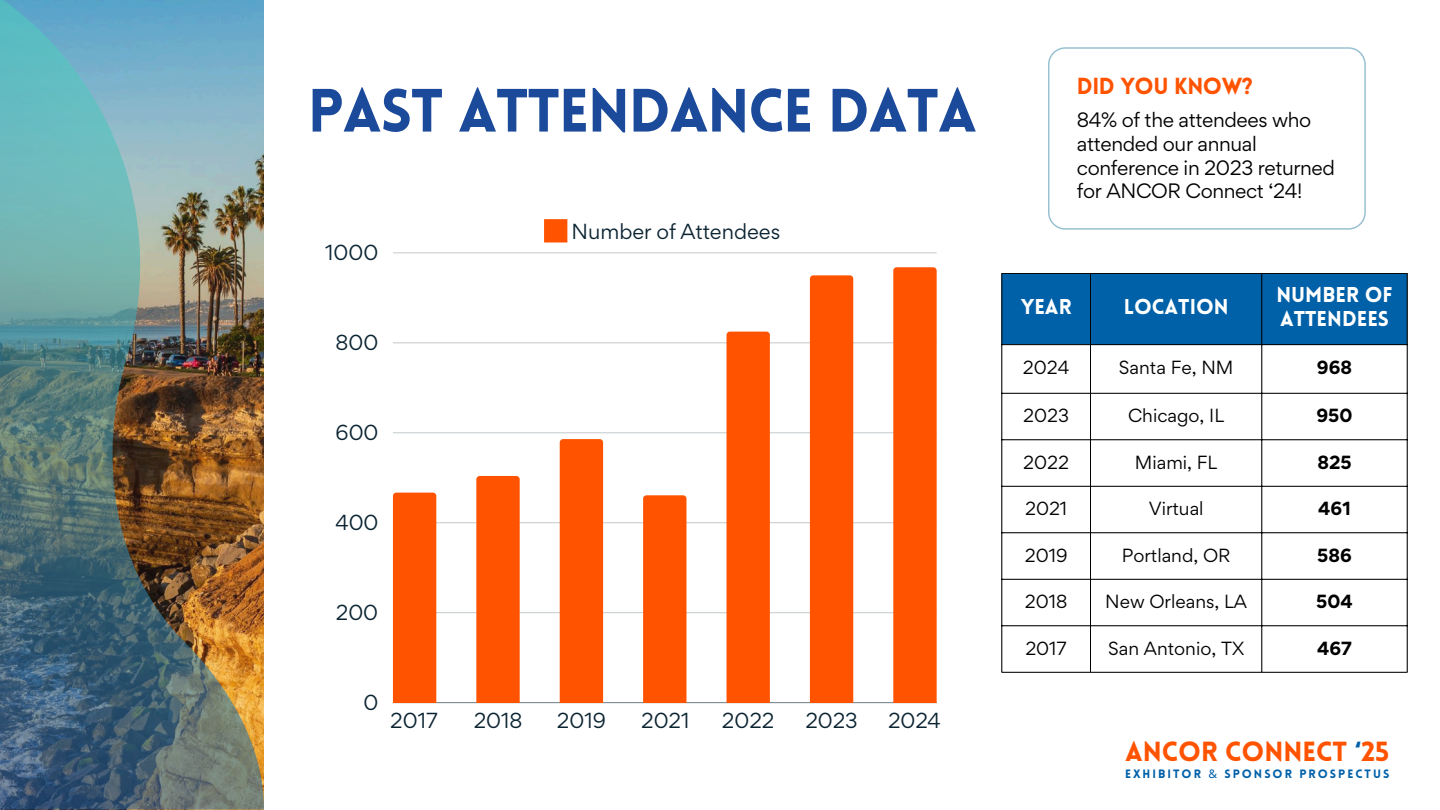
<style>
.page{position:relative;width:1440px;height:810px;background:#fff}
.page>*{position:absolute;margin:0;border:0;box-sizing:border-box;transform-origin:0 0}
.t1{font:900 59.8px "Lovelo";letter-spacing:-.02em;color:#1b4a9b}
.t2{font:900 27.1px "Lovelo";color:#ff5300}
.t3{font:900 22.7px "Lovelo";letter-spacing:-.02em;color:#ff5300}
.t4{font:900 21px/23.2px "Lovelo";color:#fff}
.t5{font:19.4px "Gordita";color:#0b2432}
.t6{font:18.6px/23.5px "Gordita";letter-spacing:-.02em;color:#000}
.t7{font:17px "Gordita";color:#000}
.t8{font:700 17px "Gordita";color:#000}
.t9{font:900 11.9px "Lovelo";letter-spacing:.17em;color:#0061a9}
.s1{color:#0061a9}
.s2{font-family:"Noto Sans";font-weight:400}
</style>
<div class="page">
<img style="left:0;top:0;width:264px;height:810px">
<svg style="left:1048px;top:47px;width:318px;height:183px"></svg>
<div style="left:1002px;top:274px;width:405px;height:70px;background:#0061a9"></div>
<svg style="left:1002px;top:345px;width:405px;height:327px"></svg>
<hr style="left:1001px;top:274px;width:1px;height:398px;background:#000">
<hr style="left:1090px;top:274px;width:1px;height:398px;background:#000">
<hr style="left:1261px;top:274px;width:1px;height:398px;background:#000">
<hr style="left:1407px;top:274px;width:1px;height:398px;background:#000">
<hr style="left:1001px;top:273px;width:407px;height:1px;background:#000">
<hr style="left:1001px;top:344px;width:407px;height:1px;background:#000">
<hr style="left:1001px;top:393px;width:407px;height:1px;background:#000">
<hr style="left:1001px;top:439px;width:407px;height:1px;background:#000">
<hr style="left:1001px;top:486px;width:407px;height:1px;background:#000">
<hr style="left:1001px;top:532px;width:407px;height:1px;background:#000">
<hr style="left:1001px;top:579px;width:407px;height:1px;background:#000">
<hr style="left:1001px;top:625px;width:407px;height:1px;background:#000">
<hr style="left:1001px;top:672px;width:407px;height:1px;background:#000">
<svg style="left:544px;top:219px;width:23px;height:23px"></svg>
<hr style="left:393px;top:702px;width:544px;height:1px;background:#839097">
<hr style="left:393px;top:612px;width:544px;height:1px;background:#ced3d6">
<hr style="left:393px;top:522px;width:544px;height:1px;background:#d1d5d8">
<hr style="left:393px;top:433px;width:544px;height:1px;background:#edeff0">
<hr style="left:393px;top:343px;width:544px;height:1px;background:#eaecee">
<hr style="left:393px;top:253px;width:544px;height:1px;background:#e8eaeb">
<div style="left:393px;top:493px;width:43px;height:210px;background:#ff5300"></div>
<div style="left:476px;top:476px;width:44px;height:227px;background:#ff5300"></div>
<div style="left:560px;top:439px;width:43px;height:264px;background:#ff5300"></div>
<div style="left:643px;top:495px;width:43px;height:208px;background:#ff5300"></div>
<div style="left:727px;top:332px;width:43px;height:371px;background:#ff5300"></div>
<div style="left:810px;top:275px;width:43px;height:428px;background:#ff5300"></div>
<svg style="left:893px;top:267px;width:44px;height:436px;background:#fe5707"></svg>
<p class="t1" style="left:308px;top:87px;width:671px">PAST ATTENDANCE DATA</p>
<p class="t5" style="left:325px;top:240px;width:55px">1000</p>
<p class="t5" style="left:336px;top:330px;width:44px">800</p>
<p class="t5" style="left:336px;top:420px;width:44px">600</p>
<p class="t5" style="left:572px;top:218px;width:210px">Number of Attendees</p>
<p class="t5" style="left:336px;top:510px;width:45px">400</p>
<p class="t5" style="left:336px;top:600px;width:44px">200</p>
<p class="t5" style="left:364px;top:690px;width:16px">0</p>
<p class="t5" style="left:390px;top:707px;width:49px">2017</p>
<p class="t5" style="left:474px;top:707px;width:50px">2018</p>
<p class="t5" style="left:557px;top:707px;width:50px">2019</p>
<p class="t5" style="left:641px;top:707px;width:50px">2021</p>
<p class="t5" style="left:722px;top:707px;width:54px">2022</p>
<p class="t5" style="left:805px;top:707px;width:54px">2023</p>
<p class="t5" style="left:888px;top:707px;width:54px">2024</p>
<h3 class="t3" style="left:1077px;top:77px;width:177px">DID YOU KNOW?</h3>
<h4 class="t6" style="left:1077px;top:108px;width:260px">84% of the attendees who attended our annual conference in 2023 returned for ANCOR Connect ‘24!</h4>
<h1 class="t4" style="left:1021px;top:297px;width:52px">YEAR</h1>
<p class="t4" style="left:1124px;top:297px;width:106px">LOCATION</p>
<p class="t4" style="left:1276px;top:285px;width:118px">NUMBER OF<br>ATTENDEES</p>
<p class="t7" style="left:1023px;top:356px;width:48px">2024</p>
<p class="t7" style="left:1119px;top:356px;width:116px">Santa Fe, NM</p>
<p class="t8" style="left:1317px;top:356px;width:37px">968</p>
<p class="t7" style="left:1023px;top:404px;width:47px">2023</p>
<p class="t7" style="left:1128px;top:404px;width:98px">Chicago, IL</p>
<p class="t8" style="left:1316px;top:404px;width:38px">950</p>
<p class="t7" style="left:1023px;top:451px;width:47px">2022</p>
<p class="t7" style="left:1135px;top:451px;width:84px">Miami, FL</p>
<p class="t8" style="left:1317px;top:451px;width:36px">825</p>
<p class="t7" style="left:1025px;top:497px;width:44px">2021</p>
<p class="t7" style="left:1149px;top:497px;width:56px">Virtual</p>
<p class="t8" style="left:1318px;top:497px;width:34px">461</p>
<p class="t7" style="left:1025px;top:544px;width:44px">2019</p>
<p class="t7" style="left:1122px;top:544px;width:110px">Portland, OR</p>
<p class="t8" style="left:1317px;top:544px;width:36px">586</p>
<p class="t7" style="left:1025px;top:590px;width:44px">2018</p>
<p class="t7" style="left:1105px;top:590px;width:143px">New Orleans, LA</p>
<p class="t8" style="left:1316px;top:590px;width:38px">504</p>
<p class="t7" style="left:1025px;top:637px;width:43px">2017</p>
<p class="t7" style="left:1108px;top:637px;width:138px">San Antonio, TX</p>
<p class="t8" style="left:1317px;top:637px;width:36px">467</p>
<h2 class="t2" style="left:1125px;top:740px;width:266px">ANCOR CONNECT <span class="s1">‘</span>25</h2>
<p class="t9" style="left:1125px;top:769px;width:266px">EXHIBITOR <span class="s2">&amp;</span> SPONSOR PROSPECTUS</p>
</div>
